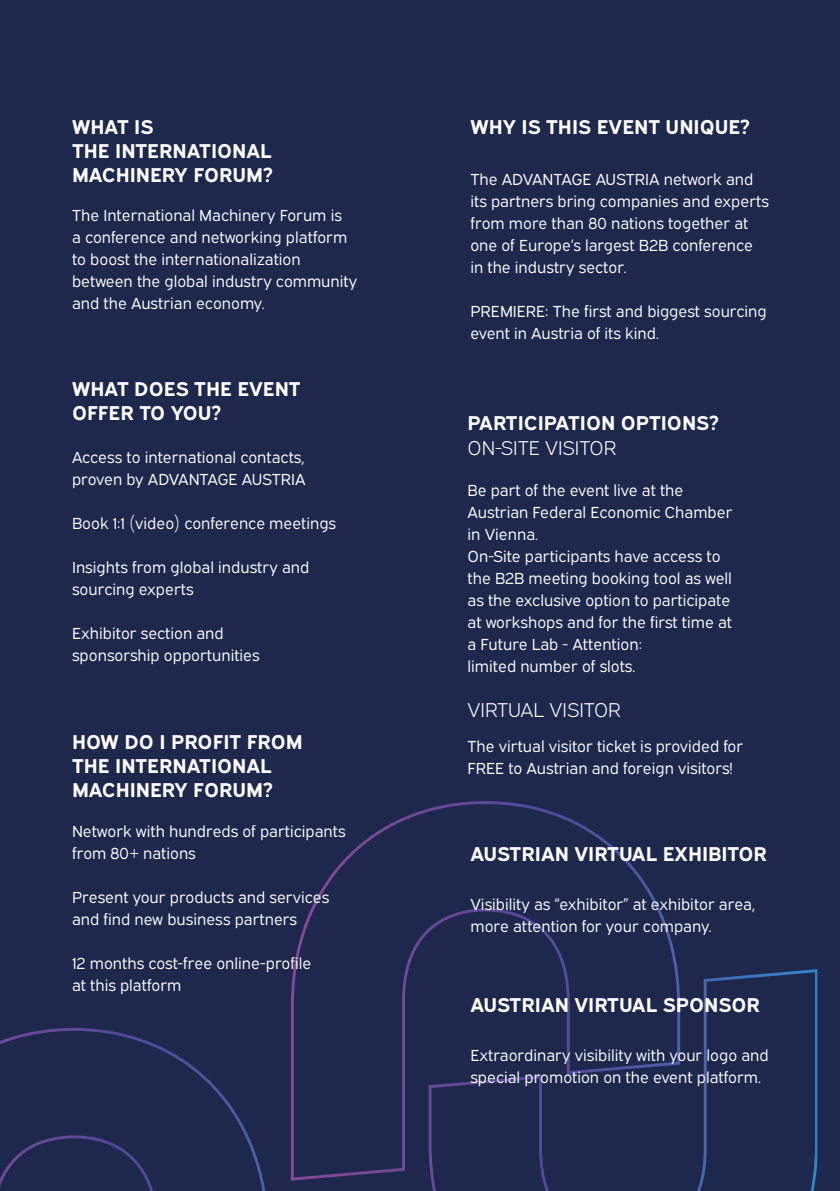
<style>
.page{position:relative;width:840px;height:1191px;background:#fff}
.page>*{position:absolute;margin:0;border:0;box-sizing:border-box;transform-origin:0 0}
.t1{font:700 20px/24px "Expressway Rg";color:#fff}
.t2{font:20px "Expressway Lt";color:#fff}
.t3{font:16px/22px "Expressway Bk";color:#fff}
</style>
<div class="page">
<div style="left:0;top:0;width:839px;height:1191px;background:#1d284c"></div>
<svg style="left:0;top:1028px;width:265px;height:163px"></svg>
<svg style="left:291px;top:801px;width:525px;height:390px"></svg>
<p class="t1" style="left:72px;top:113px;width:202px">WHAT IS<br>THE INTERNATIONAL<br>MACHINERY FORUM?</p>
<p class="t3" style="left:72px;top:203px;width:286px">The International Machinery Forum is<br>a conference and networking platform to boost the internationalization between the global industry community and the Austrian economy.</p>
<p class="t1" style="left:72px;top:374px;width:230px">WHAT DOES THE EVENT<br>OFFER TO YOU?</p>
<p class="t3" style="left:72px;top:445px;width:235px">Access to international contacts, proven by ADVANTAGE AUSTRIA</p>
<p class="t3" style="left:72px;top:511px;width:265px">Book 1:1 (video) conference meetings</p>
<p class="t3" style="left:72px;top:555px;width:239px">Insights from global industry and sourcing experts</p>
<p class="t3" style="left:72px;top:621px;width:189px">Exhibitor section and sponsorship opportunities</p>
<p class="t1" style="left:72px;top:728px;width:232px">HOW DO I PROFIT FROM<br>THE INTERNATIONAL<br>MACHINERY FORUM?</p>
<p class="t3" style="left:72px;top:819px;width:275px">Network with hundreds of participants from 80+ nations</p>
<p class="t3" style="left:72px;top:885px;width:258px">Present your products and services and find new business partners</p>
<p class="t3" style="left:72px;top:951px;width:241px">12 months cost-free online-profile at this platform</p>
<p class="t1" style="left:470px;top:113px;width:281px">WHY IS THIS EVENT UNIQUE?</p>
<p class="t3" style="left:470px;top:167px;width:300px">The ADVANTAGE AUSTRIA network and its partners bring companies and experts from more than 80 nations together at one of Europe‘s largest B2B conference in the industry sector.</p>
<p class="t3" style="left:470px;top:299px;width:298px">PREMIERE: The first and biggest sourcing event in Austria of its kind.</p>
<p class="t1" style="left:467px;top:409px;width:253px">PARTICIPATION OPTIONS?</p>
<p class="t2" style="left:467px;top:433px;width:150px">ON-SITE VISITOR</p>
<p class="t3" style="left:467px;top:477px;width:266px">Be part of the event live at the<br>Austrian Federal Economic Chamber in Vienna.<br>On-Site participants have access to the B2B meeting booking tool as well as the exclusive option to participate at workshops and for the first time at a Future Lab - Attention:<br>limited number of slots.</p>
<p class="t2" style="left:467px;top:694px;width:155px">VIRTUAL VISITOR</p>
<p class="t3" style="left:467px;top:734px;width:277px">The virtual visitor ticket is provided for<br>FREE to Austrian and foreign visitors!</p>
<p class="t1" style="left:470px;top:839px;width:298px">AUSTRIAN VIRTUAL EXHIBITOR</p>
<p class="t3" style="left:470px;top:892px;width:286px">Visibility as “exhibitor” at exhibitor area, more attention for your company.</p>
<p class="t1" style="left:470px;top:990px;width:291px">AUSTRIAN VIRTUAL SPONSOR</p>
<p class="t3" style="left:470px;top:1042px;width:299px">Extraordinary visibility with your logo and special promotion on the event platform.</p>
</div>
